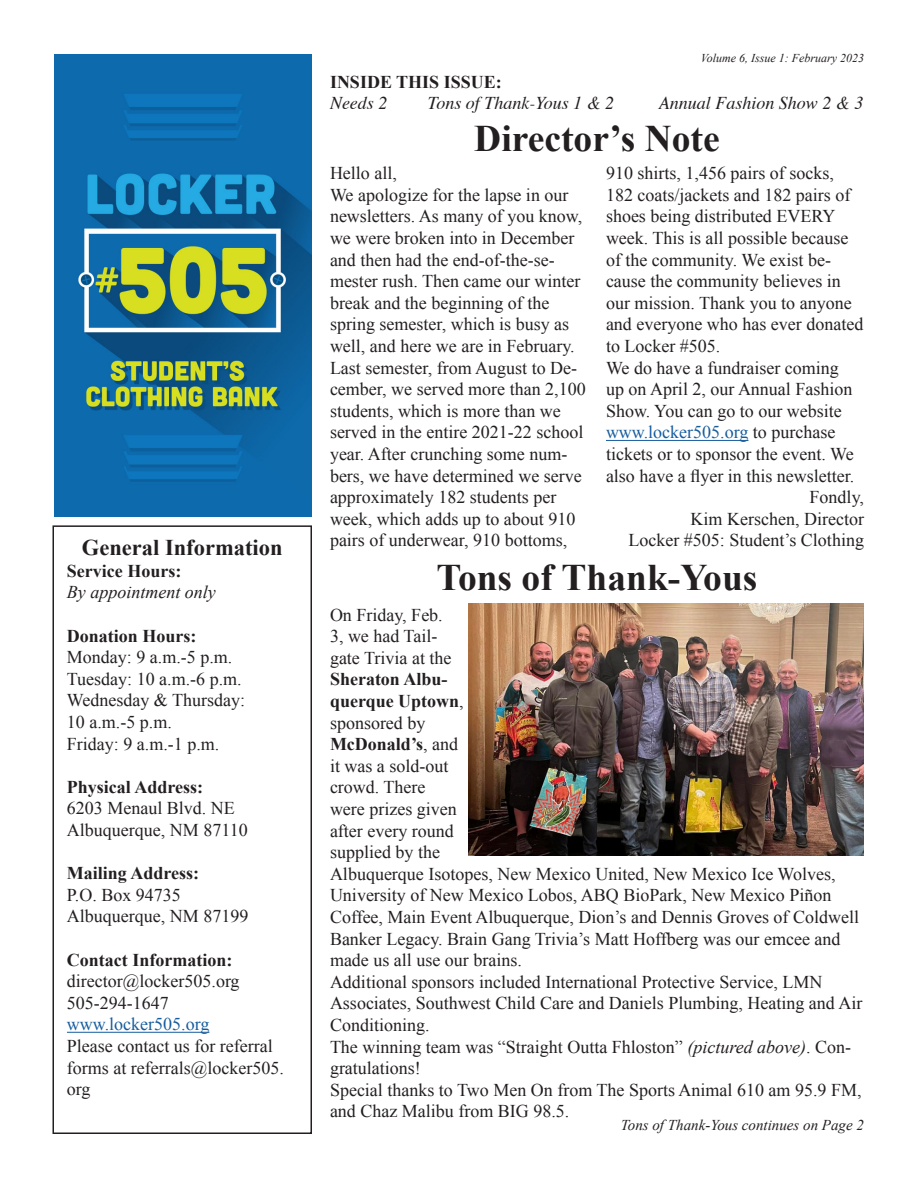
<style>
.page{position:relative;width:918px;height:1188px;background:#fff}
.page>*{position:absolute;margin:0;border:0;box-sizing:border-box;transform-origin:0 0}
.t1{font:700 37.5px "Times New Roman";color:#231f20}
.t2{font:700 22.5px "Times New Roman";color:#231f20}
.t3{font:18px/21.6px "Times New Roman";color:#231f20}
.t4{font:700 18px "Times New Roman";color:#231f20}
.t5{font:italic 18px "Times";color:#231f20}
.t6{font:italic 18px/21.6px "Times New Roman";color:#231f20}
.t7{font:18px "Times New Roman";color:#175d9e}
.t8{font:italic 15px "Times New Roman";color:#231f20}
.t9{font:italic 12px "Times New Roman";color:#231f20}
.s1{font-weight:700;font-style:normal}
.s2{color:#175d9e}
.s3{font-weight:700}
.s4{font-style:italic}
</style>
<div class="page">
<img style="left:54px;top:54px;width:258px;height:462px">
<hr style="left:67px;top:1032px;width:142px;height:1px;background:#175d9e">
<div style="left:52px;top:525px;width:260px;height:609px;border:2px solid #231f20"></div>
<hr style="left:606px;top:440px;width:142px;height:1px;background:#175d9e">
<img style="left:468px;top:604px;width:396px;height:251px">
<p class="t2" style="left:82px;top:532px;width:202px">General Information</p>
<p class="t6" style="left:67px;top:559px;width:150px"><span class="s1">Service Hours:<br></span>By appointment only</p>
<p class="t4" style="left:67px;top:623px;width:131px">Donation Hours:</p>
<p class="t3" style="left:67px;top:646px;width:167px">Monday: 9 a.m.-5 p.m.</p>
<p class="t3" style="left:67px;top:668px;width:180px">Tuesday: 10 a.m.-6 p.m.<br>Wednesday &amp; Thursday:<br>10 a.m.-5 p.m.</p>
<p class="t3" style="left:67px;top:732px;width:154px">Friday: 9 a.m.-1 p.m.</p>
<p class="t4" style="left:67px;top:774px;width:138px">Physical Address:</p>
<p class="t3" style="left:67px;top:797px;width:182px">6203 Menaul Blvd. NE<br>Albuquerque, NM 87110</p>
<p class="t4" style="left:67px;top:861px;width:134px">Mailing Address:</p>
<p class="t3" style="left:67px;top:884px;width:116px">P.O. Box 94735</p>
<p class="t3" style="left:67px;top:905px;width:183px">Albuquerque, NM 87199</p>
<p class="t4" style="left:67px;top:947px;width:167px">Contact Information:</p>
<p class="t3" style="left:67px;top:970px;width:174px">director@locker505.org</p>
<p class="t3" style="left:67px;top:992px;width:103px">505-294-1647</p>
<p class="t7" style="left:67px;top:1012px;width:144px">www.locker505.org</p>
<p class="t3" style="left:67px;top:1035px;width:219px">Please contact us for referral forms at referrals@locker505. org</p>
<p class="t9" style="left:701px;top:50px;width:165px">Volume 6, Issue 1: February 2023</p>
<p class="t4" style="left:330px;top:69px;width:173px">INSIDE THIS ISSUE:</p>
<p class="t5" style="left:330px;top:88px;width:59px">Needs 2</p>
<p class="t5" style="left:428px;top:88px;width:188px">Tons of Thank-Yous 1 &amp; 2</p>
<p class="t5" style="left:659px;top:88px;width:206px">Annual Fashion Show 2 &amp; 3</p>
<p class="t1" style="left:474px;top:113px;width:247px">Director’s Note</p>
<p class="t3" style="left:330px;top:162px;width:68px">Hello all,</p>
<p class="t3" style="left:330px;top:184px;width:254px">We apologize for the lapse in our newsletters. As many of you know, we were broken into in December and then had the end-of-the-se&shy;mester rush. Then came our winter break and the beginning of the spring semester, which is busy as well, and here we are in February.</p>
<p class="t3" style="left:330px;top:357px;width:257px">Last semester, from August to De&shy;cember, we served more than 2,100 students, which is more than we served in the entire 2021-22 school year. After crunching some num&shy;bers, we have determined we serve approximately 182 students per week, which adds up to about 910 pairs of underwear, 910 bottoms,</p>
<p class="t3" style="left:606px;top:162px;width:259px">910 shirts, 1,456 pairs of socks,<br>182 coats/jackets and 182 pairs of shoes being distributed EVERY week. This is all possible because of the community. We exist be&shy;cause the community believes in our mission. Thank you to anyone and everyone who has ever donated to Locker #505.</p>
<p class="t3" style="left:606px;top:357px;width:250px">We do have a fundraiser coming up on April 2, our Annual Fashion<br>Show. You can go to our website <span class="s2">www.locker505.org</span> to purchase tickets or to sponsor the event. We also have a flyer in this newsletter.</p>
<p class="t3" style="left:810px;top:486px;width:56px">Fondly,</p>
<p class="t3" style="left:629px;top:508px;width:237px;text-align:right">Kim Kerschen, Director<br>Locker #505: Student’s Clothing</p>
<p class="t1" style="left:436px;top:552px;width:323px">Tons of Thank-Yous</p>
<p class="t3" style="left:330px;top:603px;width:531px">On Friday, Feb.<br>3, we had Tail-<br>gate Trivia at the<br><span class="s3">Sheraton Albu-<br>querque Uptown</span>,<br>sponsored by<br><span class="s3">McDonald’s</span>, and<br>it was a sold-out<br>crowd. There<br>were prizes given<br>after every round<br>supplied by the<br>Albuquerque Isotopes, New Mexico United, New Mexico Ice Wolves,<br>University of New Mexico Lobos, ABQ BioPark, New Mexico Piñon<br>Coffee, Main Event Albuquerque, Dion’s and Dennis Groves of Coldwell<br>Banker Legacy. Brain Gang Trivia’s Matt Hoffberg was our emcee and made us all use our brains.</p>
<p class="t3" style="left:330px;top:971px;width:534px">Additional sponsors included International Protective Service, LMN<br>Associates, Southwest Child Care and Daniels Plumbing, Heating and Air<br>Conditioning.</p>
<p class="t3" style="left:330px;top:1035px;width:523px">The winning team was “Straight Outta Fhloston” <span class="s4">(pictured above)</span>. Con&shy;gratulations!</p>
<p class="t3" style="left:330px;top:1079px;width:533px">Special thanks to Two Men On from The Sports Animal 610 am 95.9 FM, and Chaz Malibu from BIG 98.5.</p>
<p class="t8" style="left:621px;top:1114px;width:245px">Tons of Thank-Yous continues on Page 2</p>
</div>
